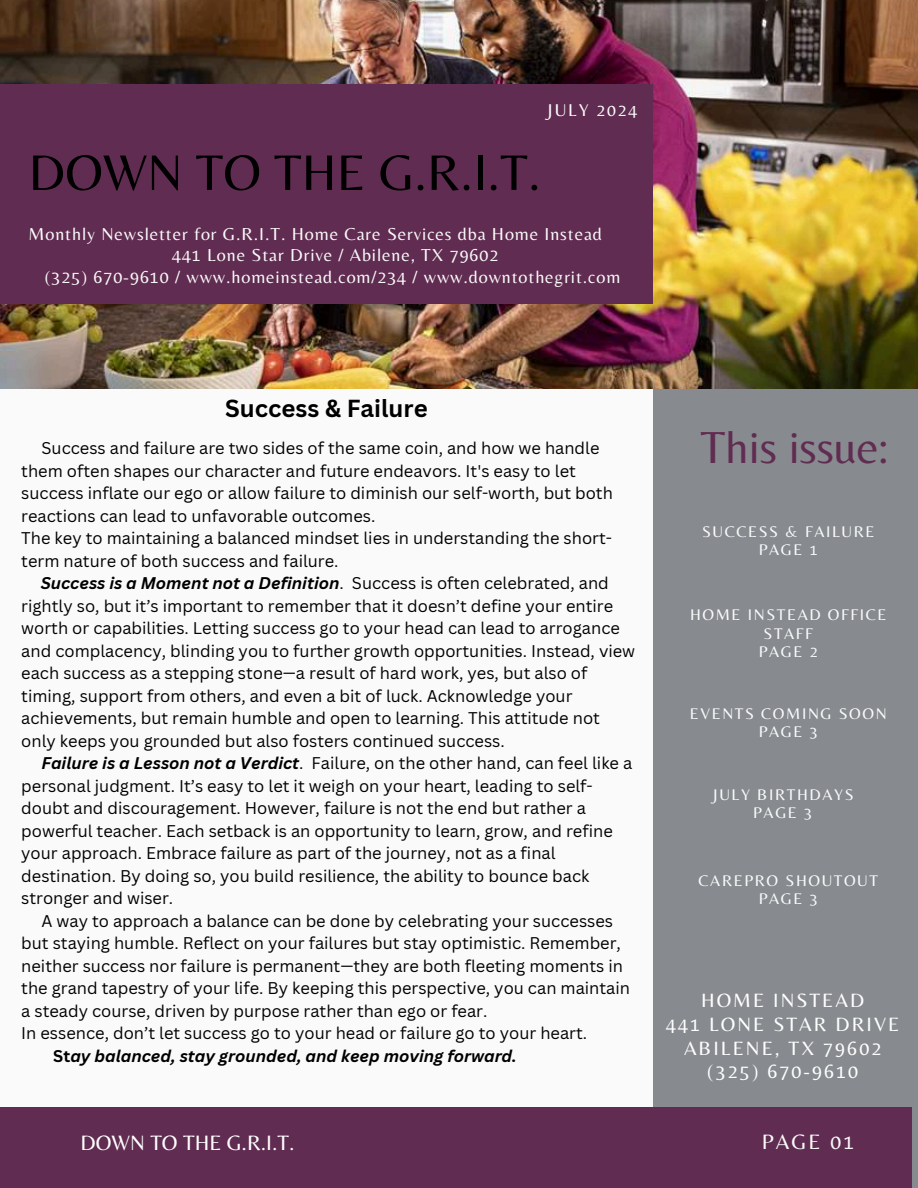
<style>
.page{position:relative;width:918px;height:1188px;background:#fafafa}
.page>*{position:absolute;margin:0;border:0;box-sizing:border-box;transform-origin:0 0}
.t1{font:51.9px "Belleza";color:#000}
.t2{font:46.65px "Belleza";color:#612c51}
.t3{font:700 24px "Canva Sans";color:#000}
.t4{font:21.6px "Belleza";color:#fff}
.t5{font:21.6px "Belleza";letter-spacing:.1em;color:#fafafa}
.t6{font:20.1px/23.7px "Belleza";letter-spacing:.1em;color:#fff;text-align:center}
.t7{font:18px "Belleza";letter-spacing:.05em;color:#fafafa}
.t8{font:17.85px "Belleza";letter-spacing:.1em;color:#fafafa}
.t9{font:16.5px/22.5px "Canva Sans";color:#000}
.t10{font:italic 700 16.5px "Canva Sans";color:#000}
.t11{font:16.05px "Belleza";letter-spacing:.1em;color:#fafafa}
.s1{font-weight:700;font-style:italic}
.s2{font-style:normal}
</style>
<div class="page">
<div style="left:653px;top:342px;width:265px;height:846px;background:#878b90"></div>
<img style="left:0;top:0;width:918px;height:389px">
<div style="left:0;top:84px;width:652px;height:219px;background:#612c51"></div>
<div style="left:0;top:1107px;width:912px;height:81px;background:#612c51"></div>
<h1 class="t8" style="left:546px;top:99px;width:93px">JULY 2024</h1>
<h6 class="t1" style="left:29px;top:142px;width:514px">DOWN TO THE G.R.I.T.</h6>
<p class="t7" style="left:29px;top:223px;width:575px">Monthly Newsletter for G.R.I.T. Home Care Services dba Home Instead</p>
<p class="t7" style="left:172px;top:245px;width:328px">441 Lone Star Drive / Abilene, TX 79602</p>
<p class="t7" style="left:45px;top:266px;width:577px">(325) 670-9610 / www.homeinstead.com/234 / www.downtothegrit.com</p>
<h3 class="t3" style="left:225px;top:392px;width:204px">Success &amp; Failure</h3>
<p class="t9" style="left:21px;top:437px;width:593px;text-indent:20px">Success and failure are two sides of the same coin, and how we handle them often shapes our character and future endeavors. It's easy to let success inflate our ego or allow failure to diminish our self-worth, but both reactions can lead to unfavorable outcomes.</p>
<p class="t9" style="left:21px;top:527px;width:592px">The key to maintaining a balanced mindset lies in understanding the short&shy;term nature of both success and failure.</p>
<p class="t9" style="left:21px;top:572px;width:615px;text-indent:19px"><span class="s1">Success is a Moment not a Definition</span>. Success is often celebrated, and rightly so, but it’s important to remember that it doesn’t define your entire worth or capabilities. Letting success go to your head can lead to arrogance and complacency, blinding you to further growth opportunities. Instead, view each success as a stepping stone—a result of hard work, yes, but also of timing, support from others, and even a bit of luck. Acknowledge your achievements, but remain humble and open to learning. This attitude not only keeps you grounded but also fosters continued success.</p>
<p class="t9" style="left:21px;top:752px;width:613px;text-indent:20px"><span class="s1">Failure is a Lesson not a Verdict</span>. Failure, on the other hand, can feel like a personal judgment. It’s easy to let it weigh on your heart, leading to self&shy;doubt and discouragement. However, failure is not the end but rather a powerful teacher. Each setback is an opportunity to learn, grow, and refine your approach. Embrace failure as part of the journey, not as a final destination. By doing so, you build resilience, the ability to bounce back stronger and wiser.</p>
<p class="t9" style="left:21px;top:909px;width:610px;text-indent:20px">A way to approach a balance can be done by celebrating your successes but staying humble. Reflect on your failures but stay optimistic. Remember, neither success nor failure is permanent—they are both fleeting moments in the grand tapestry of your life. By keeping this perspective, you can maintain a steady course, driven by purpose rather than ego or fear.</p>
<h5 class="t9" style="left:21px;top:1022px;width:567px">In essence, don’t let success go to your head or failure go to your heart.</h5>
<h3 class="t10" style="left:53px;top:1044px;width:465px"><span class="s2">St</span>ay balanced, stay grounded, and keep moving forward.</h3>
<h2 class="t2" style="left:700px;top:419px;width:190px">This issue:</h2>
<p class="t11" style="left:702px;top:522px;width:174px">SUCCESS &amp; FAILURE</p>
<p class="t11" style="left:759px;top:540px;width:60px">PAGE 1</p>
<p class="t11" style="left:690px;top:606px;width:198px">HOME INSTEAD OFFICE</p>
<p class="t11" style="left:764px;top:624px;width:51px">STAFF</p>
<h4 class="t11" style="left:759px;top:642px;width:60px">PAGE 2</h4>
<p class="t11" style="left:690px;top:704px;width:198px">EVENTS COMING SOON</p>
<p class="t11" style="left:759px;top:722px;width:60px">PAGE 3</p>
<p class="t11" style="left:712px;top:785px;width:144px">JULY BIRTHDAYS</p>
<p class="t11" style="left:753px;top:803px;width:60px">PAGE 3</p>
<p class="t11" style="left:699px;top:871px;width:181px">CAREPRO SHOUTOUT</p>
<p class="t11" style="left:759px;top:889px;width:60px">PAGE 3</p>
<p class="t6" style="left:666px;top:989px;width:235px">HOME INSTEAD<br>441 LONE STAR DRIVE<br>ABILENE, TX 79602 (325) 670-9610</p>
<p class="t4" style="left:81px;top:1130px;width:215px">DOWN TO THE G.R.I.T.</p>
<p class="t5" style="left:762px;top:1129px;width:94px">PAGE 01</p>
</div>
